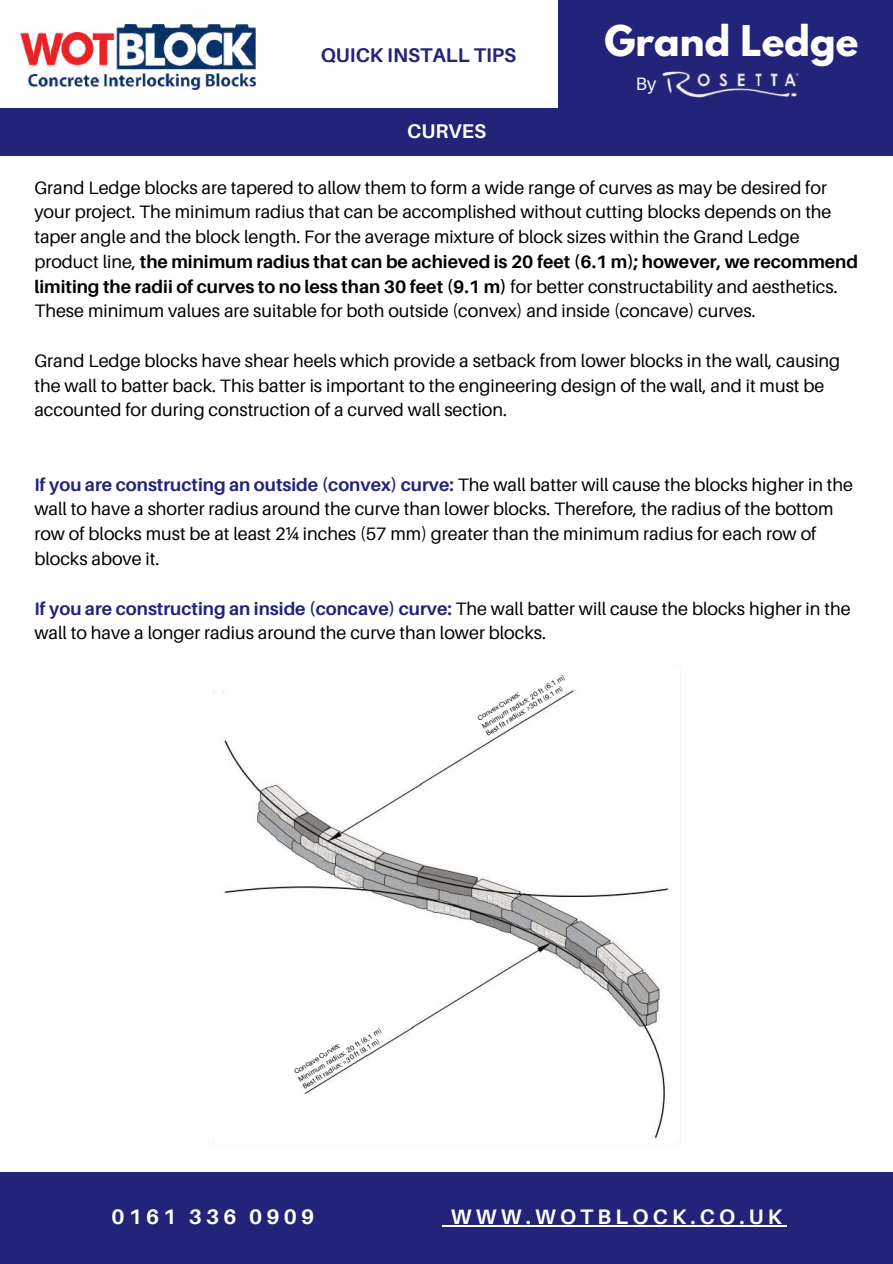
<style>
.page{position:relative;width:893px;height:1264px;background:#fff}
.page>*{position:absolute;margin:0;border:0;box-sizing:border-box;transform-origin:0 0}
.t1{font:700 37.5px "League Spartan";color:#fff}
.t2{font:700 21px "Aileron";letter-spacing:.2em;color:#fff}
.t3{font:700 19.8px "Aileron";color:#212478}
.t4{font:700 19.8px "Aileron";color:#fff}
.t5{font:18px/24.8px "Aileron";color:#000}
.t6{font:18px "Aileron";color:#fff}
.t7{font:6.9px/9.3px "Aileron";color:#000}
.s1{font-weight:700}
.s2{font-weight:700;color:#212478}
.s3{font-family:"Noto Sans"}
</style>
<div class="page">
<img style="left:20px;top:24px;width:236px;height:65px">
<div style="left:0;top:108px;width:892px;height:48px;background:#212478"></div>
<div style="left:0;top:1172px;width:892px;height:91px;background:#212478"></div>
<hr style="left:451px;top:1225px;width:335px;height:1px;background:#fff">
<div style="left:558px;top:0;width:334px;height:108px;background:#212478"></div>
<img style="left:662px;top:71px;width:137px;height:27px">
<img style="left:213px;top:667px;width:468px;height:478px">
<p class="t3" style="left:321px;top:43px;width:197px">QUICK INSTALL TIPS</p>
<p class="t4" style="left:407px;top:118px;width:80px">CURVES</p>
<h1 class="t1" style="left:604px;top:23px;width:255px">Grand Ledge</h1>
<p class="t6" style="left:635px;top:73px;width:22px">By</p>
<p class="t5" style="left:34px;top:174px;width:825px">Grand Ledge blocks are tapered to allow them to form a wide range of curves as may be desired for your project. The minimum radius that can be accomplished without cutting blocks depends on the taper angle and the block length. For the average mixture of block sizes within the Grand Ledge product line, <span class="s1">the minimum radius that can be achieved is 20 feet (6.1 m); however, we recommend limiting the radii of curves to no less than 30 feet (9.1 m)</span> for better constructability and aesthetics.<br>These minimum values are suitable for both outside (convex) and inside (concave) curves.</p>
<p class="t5" style="left:34px;top:348px;width:807px">Grand Ledge blocks have shear heels which provide a setback from lower blocks in the wall, causing the wall to batter back. This batter is important to the engineering design of the wall, and it must be accounted for during construction of a curved wall section.</p>
<p class="t5" style="left:34px;top:471px;width:820px"><span class="s2">If you are constructing an outside (convex) curve:</span> The wall batter will cause the blocks higher in the wall to have a shorter radius around the curve than lower blocks. Therefore, the radius of the bottom row of blocks must be at least 2<span class="s3">¼</span> inches (57 mm) greater than the minimum radius for each row of blocks above it.</p>
<p class="t5" style="left:34px;top:595px;width:817px"><span class="s2">If you are constructing an inside (concave) curve:</span> The wall batter will cause the blocks higher in the wall to have a longer radius around the curve than lower blocks.</p>
<p class="t7" style="left:475px;top:715px;width:98px;rotate:-32deg">Convex Curves:<br>Minimum radius: 20 ft (6.1 m)</p>
<p class="t7" style="left:484px;top:730px;width:90px;rotate:-32deg">Best fit radius: &gt;30 ft (9.1 m)</p>
<p class="t7" style="left:291px;top:1068px;width:98px;rotate:-32deg">Concave Curves:<br>Minimum radius: 20 ft (6.1 m)</p>
<p class="t7" style="left:301px;top:1083px;width:90px;rotate:-32deg">Best fit radius: &gt;30 ft (9.1 m)</p>
<p class="t2" style="left:111px;top:1203px;width:204px">0161 336 0909</p>
<p class="t2" style="left:451px;top:1203px;width:332px">WWW.WOTBLOCK.CO.UK</p>
</div>
